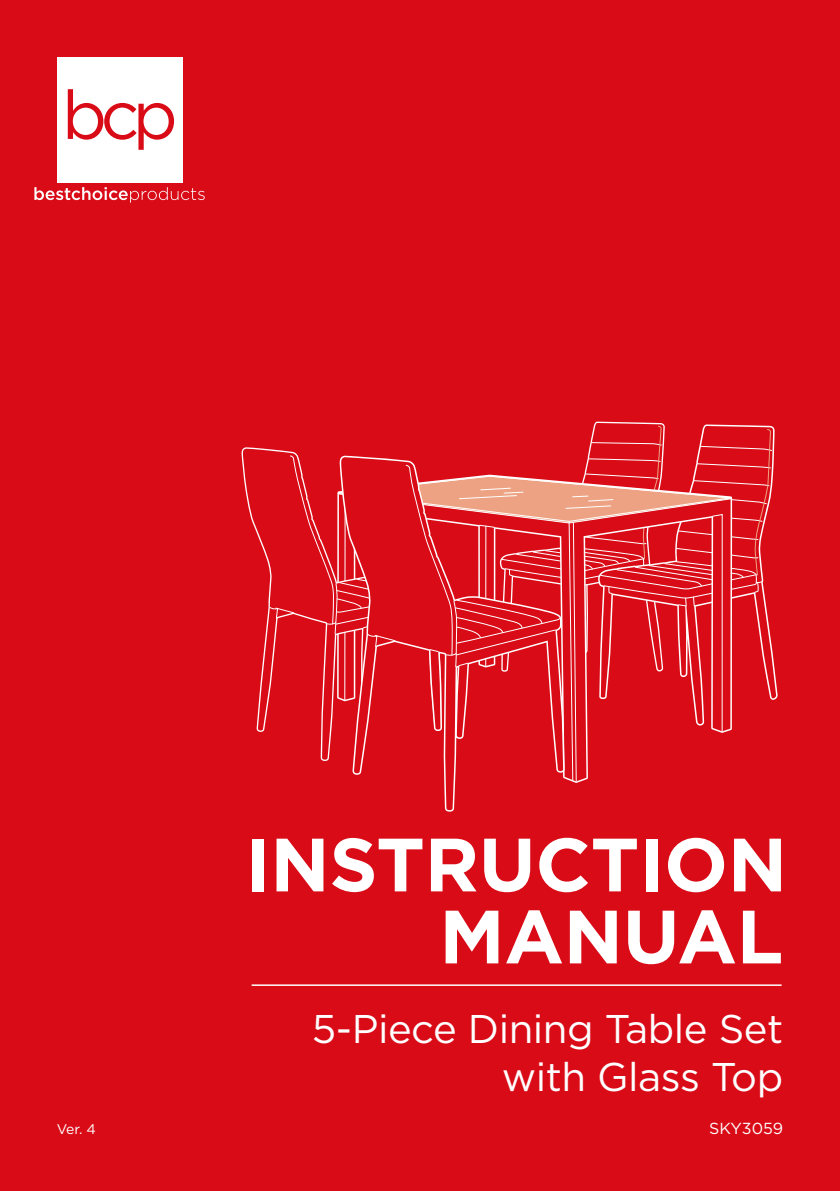
<style>
.page{position:relative;width:840px;height:1191px;background:#fff}
.page>*{position:absolute;margin:0;border:0;box-sizing:border-box;transform-origin:0 0}
.t1{font:700 75.2px/72px "Gotham";letter-spacing:-.005em;color:#fff;text-align:right}
.t2{font:40px/48px "Gotham";letter-spacing:-.01em;color:#fff;text-align:right}
.t3{font:16px "Gotham";color:#fff}
.t4{font:14px "Gotham";color:#fff}
</style>
<div class="page">
<div style="left:0;top:0;width:839px;height:1191px;background:#d90b17"></div>
<hr style="left:251px;top:984px;width:530px;height:2px;background:#fff">
<div style="left:57px;top:57px;width:125px;height:125px;background:#fff"></div>
<svg style="left:68px;top:89px;width:106px;height:61px"></svg>
<svg style="left:34px;top:187px;width:170px;height:16px"></svg>
<svg style="left:646px;top:424px;width:131px;height:276px"></svg>
<svg style="left:241px;top:447px;width:28px;height:285px"></svg>
<svg style="left:269px;top:426px;width:502px;height:356px"></svg>
<p class="t4" style="left:57px;top:1120px;width:41px">Ver. 4</p>
<h1 class="t1" style="left:245px;top:828px;width:543px">INSTRUCTION<br>MANUAL</h1>
<p class="t2" style="left:312px;top:1004px;width:472px">5-Piece Dining Table Set with Glass Top</p>
<p class="t3" style="left:708px;top:1118px;width:75px">SKY3059</p>
</div>
